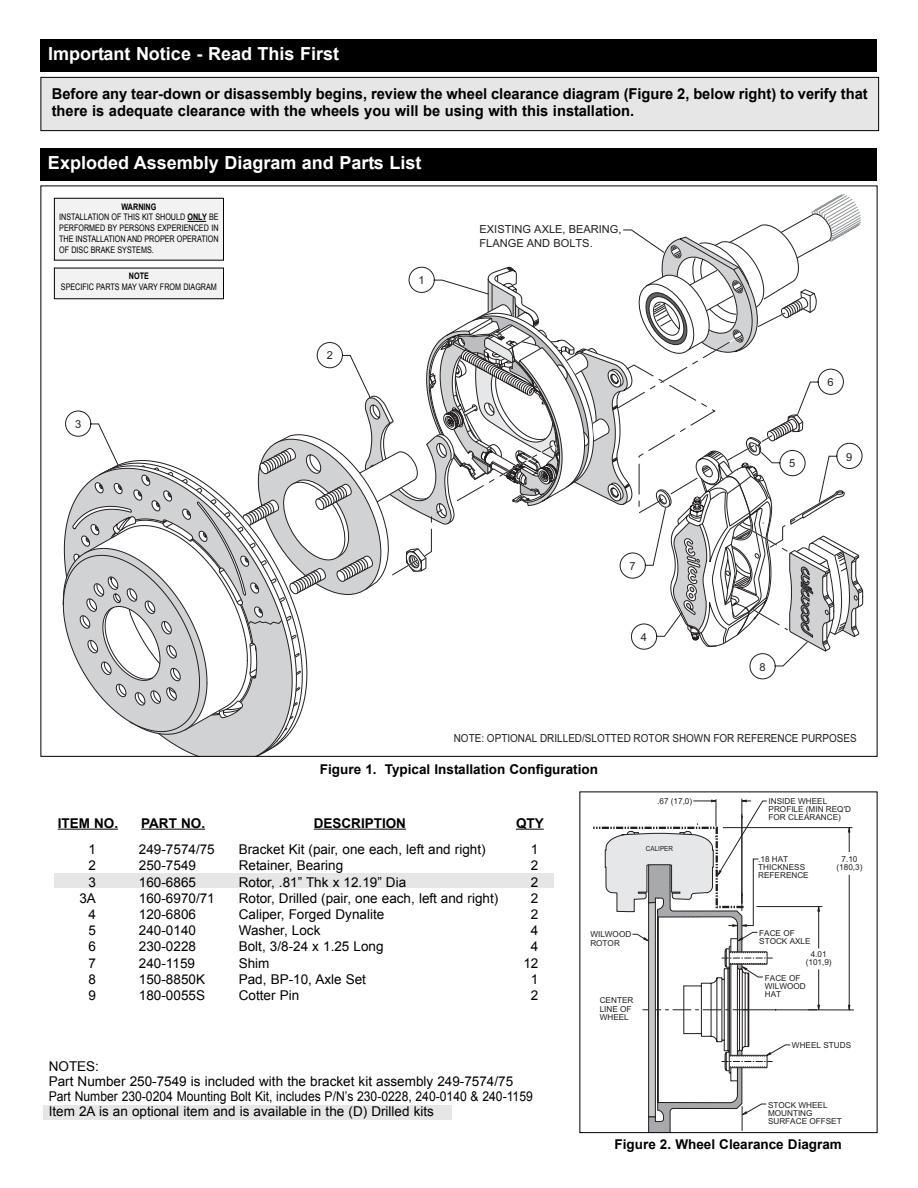
<style>
.page{position:relative;width:918px;height:1188px;background:#fff}
.page>*{position:absolute;margin:0;border:0;box-sizing:border-box;transform-origin:0 0}
.t1{font:700 18px "Arial";color:#fff}
.t2{font:700 15px/16.5px "Arial";color:#000}
.t3{font:13.5px/16.2px "Arial";color:#000}
.t4{font:700 13.5px "Arial";color:#000}
.t5{font:11.1px "Arial";color:#231f20;scale:.9 1}
.t6{font:11.1px/13.5px "Arial";color:#231f20}
.t7{font:9px/10.8px "Arial";color:#000;scale:.8 1}
.t8{font:700 9px "Arial";color:#000;scale:.8 1}
.t9{font:8.25px/8.2px "Arial";color:#231f20}
.t10{font:7.05px "Arial";color:#231f20;scale:.9 1}
.s1{font-weight:700}
</style>
<div class="page">
<div style="left:43px;top:1105px;width:408px;height:14px;background:#e6e6e6"></div>
<div style="left:54px;top:873px;width:500px;height:15px;background:#e6e6e6"></div>
<div style="left:40px;top:148px;width:837px;height:33px;background:#000"></div>
<svg style="left:169px;top:742px;width:113px;height:13px"></svg>
<hr style="left:58px;top:829px;width:60px;height:1px;background:#000">
<hr style="left:149px;top:829px;width:56px;height:1px;background:#000">
<hr style="left:314px;top:829px;width:92px;height:1px;background:#000">
<svg style="left:516px;top:829px;width:28px;height:1px"></svg>
<div style="left:54px;top:198px;width:170px;height:62px;background:#f2f2f2"></div>
<svg style="left:63px;top:194px;width:800px;height:548px"></svg>
<div style="left:54px;top:198px;width:170px;height:63px;border:1px solid #000"></div>
<div style="left:54px;top:268px;width:170px;height:31px;background:#f2f2f2"></div>
<div style="left:40px;top:39px;width:838px;height:32px;background:#000"></div>
<div style="left:41px;top:77px;width:838px;height:54px;background:#e6e6e6"></div>
<div style="left:40px;top:77px;width:839px;height:54px;border:1px solid #000"></div>
<svg style="left:593px;top:798px;width:261px;height:333px"></svg>
<h1 class="t1" style="left:48px;top:43px;width:293px">Important Notice - Read This First</h1>
<p class="t2" style="left:52px;top:86px;width:818px">Before any tear-down or disassembly begins, review the wheel clearance diagram (Figure 2, below right) to verify that there is adequate clearance with the wheels you will be using with this installation.</p>
<h1 class="t1" style="left:48px;top:153px;width:375px">Exploded Assembly Diagram and Parts List</h1>
<p class="t7" style="left:59px;top:201px;width:201px;text-indent:62px"><span class="s1">WARNING<br></span>INSTALLATION OF THIS KIT SHOULD <span class="s1">ONLY</span> BE<br>PERFORMED BY PERSONS EXPERIENCED IN<br>THE INSTALLATION AND PROPER OPERATION<br>OF DISC BRAKE SYSTEMS.</p>
<p class="t8" style="left:129px;top:271px;width:27px">NOTE</p>
<p class="t7" style="left:61px;top:282px;width:197px">SPECIFIC PARTS MAY VARY FROM DIAGRAM</p>
<p class="t6" style="left:75px;top:417px;width:8px">3</p>
<p class="t6" style="left:327px;top:349px;width:8px">2</p>
<p class="t6" style="left:419px;top:273px;width:8px">1</p>
<p class="t6" style="left:480px;top:223px;width:144px">EXISTING AXLE, BEARING,<br>FLANGE AND BOLTS.</p>
<p class="t6" style="left:789px;top:456px;width:8px">5</p>
<p class="t6" style="left:827px;top:376px;width:8px">6</p>
<p class="t6" style="left:846px;top:450px;width:8px">9</p>
<p class="t6" style="left:630px;top:559px;width:8px">7</p>
<p class="t6" style="left:641px;top:630px;width:8px">4</p>
<p class="t6" style="left:760px;top:660px;width:8px">8</p>
<p class="t5" style="left:454px;top:732px;width:449px">NOTE: OPTIONAL DRILLED/SLOTTED ROTOR SHOWN FOR REFERENCE PURPOSES</p>
<p class="t4" style="left:320px;top:762px;width:280px">Figure 1. Typical Installation Configuration</p>
<p class="t4" style="left:58px;top:816px;width:62px">ITEM NO.</p>
<p class="t4" style="left:141px;top:816px;width:65px">PART NO.</p>
<p class="t4" style="left:314px;top:816px;width:94px">DESCRIPTION</p>
<p class="t4" style="left:516px;top:816px;width:29px">QTY</p>
<p class="t3" style="left:139px;top:841px;width:77px">249-7574/75<br>250-7549<br>160-6865<br>160-6970/71<br>120-6806<br>240-0140<br>230-0228<br>240-1159<br>150-8850K<br>180-0055S</p>
<p class="t3" style="left:239px;top:841px;width:261px">Bracket Kit (pair, one each, left and right)<br>Retainer, Bearing<br>Rotor, .81” Thk x 12.19” Dia<br>Rotor, Drilled (pair, one each, left and right)<br>Caliper, Forged Dynalite<br>Washer, Lock<br>Bolt, 3/8-24 x 1.25 Long<br>Shim<br>Pad, BP-10, Axle Set<br>Cotter Pin</p>
<p class="t3" style="left:79px;top:841px;width:18px;text-align:right">1<br>2<br>3<br>3A<br>4<br>5<br>6<br>7<br>8<br>9</p>
<p class="t3" style="left:523px;top:841px;width:17px;text-align:center">1<br>2<br>2<br>2<br>2<br>4<br>4<br>12<br>1<br>2</p>
<p class="t9" style="left:590px;top:930px;width:42px">WILWOOD<br>ROTOR</p>
<p class="t9" style="left:600px;top:996px;width:35px">CENTER<br>LINE OF<br>WHEEL</p>
<p class="t9" style="left:657px;top:797px;width:37px">.67 (17,0)</p>
<p class="t10" style="left:646px;top:844px;width:32px">CALIPER</p>
<p class="t3" style="left:49px;top:1059px;width:486px;line-height:15px">NOTES:<br>Part Number 250-7549 is included with the bracket kit assembly 249-7574/75<br>Part Number 230-0204 Mounting Bolt Kit, includes P/N’s 230-0228, 240-0140 &amp; 240-1159<br>Item 2A is an optional item and is available in the (D) Drilled kits</p>
<p class="t9" style="left:769px;top:797px;width:84px">INSIDE WHEEL<br>PROFILE (MIN REQ'D<br>FOR CLEARANCE)</p>
<p class="t9" style="left:758px;top:855px;width:52px">.18 HAT<br>THICKNESS<br>REFERENCE</p>
<p class="t9" style="left:759px;top:929px;width:53px">FACE OF<br>STOCK AXLE</p>
<p class="t9" style="left:837px;top:855px;width:27px;text-align:center">7.10 (180,3)</p>
<p class="t9" style="left:806px;top:950px;width:27px;text-align:center">4.01 (101,9)</p>
<p class="t9" style="left:765px;top:974px;width:42px">FACE OF<br>WILWOOD<br>HAT</p>
<p class="t9" style="left:792px;top:1041px;width:61px">WHEEL STUDS</p>
<p class="t9" style="left:768px;top:1101px;width:75px">STOCK WHEEL<br>MOUNTING<br>SURFACE OFFSET</p>
<p class="t4" style="left:615px;top:1137px;width:229px">Figure 2. Wheel Clearance Diagram</p>
</div>
